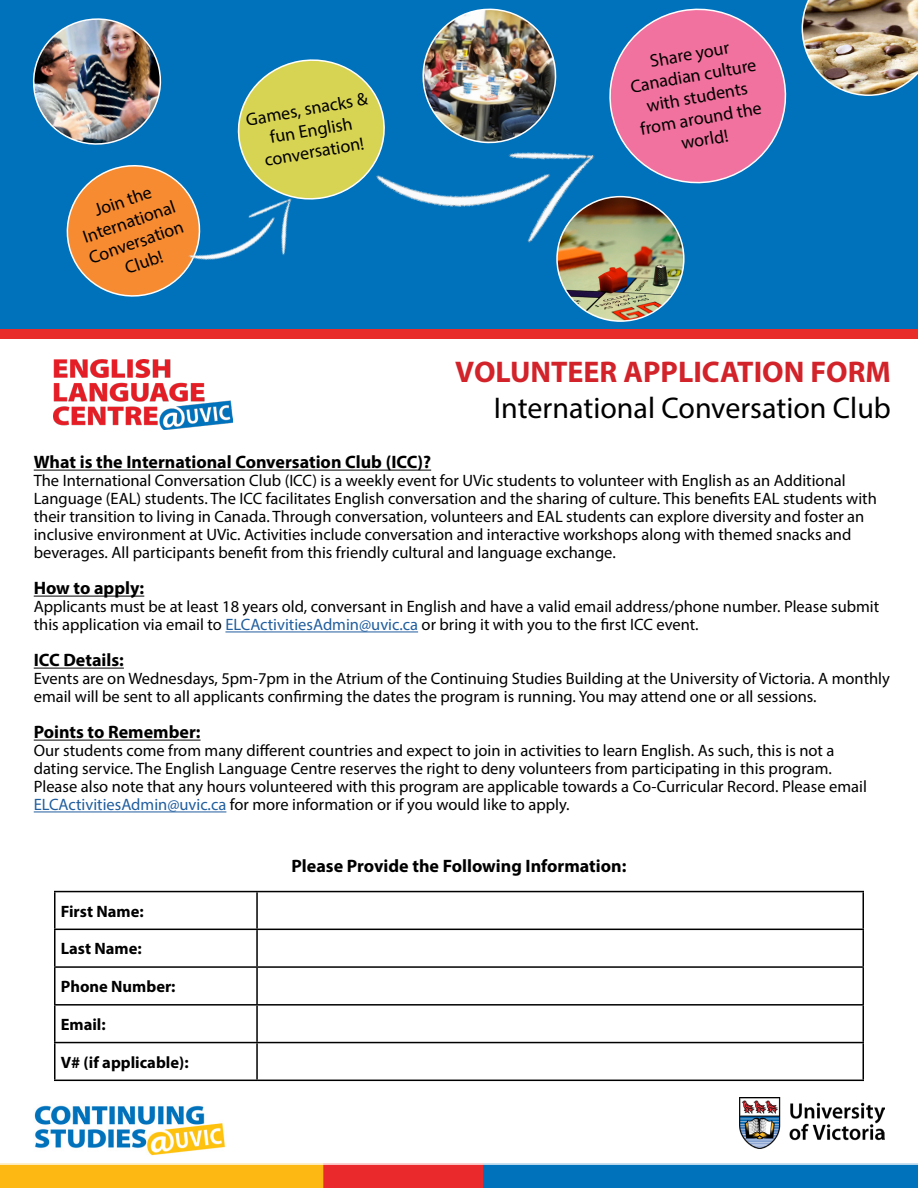
<style>
.page{position:relative;width:918px;height:1188px;background:#fff}
.page>*{position:absolute;margin:0;border:0;box-sizing:border-box;transform-origin:0 0}
.t1{font:30px "Myriad Pro";color:#000}
.t2{font:700 30px "Myriad Pro";color:#d2232a}
.t3{font:18px/21.6px "Myriad Pro";color:#000;text-align:center}
.t4{font:700 18px "Myriad Pro";color:#000}
.t5{font:16.5px/18px "Myriad Pro";color:#000}
.t6{font:700 16.5px "Myriad Pro";color:#000}
.s1{color:#215e9e}
</style>
<div class="page">
<div style="left:0;top:0;width:918px;height:339px;background:#0072bc"></div>
<svg style="left:66px;top:165px;width:111px;height:132px"></svg>
<svg style="left:237px;top:59px;width:120px;height:101px;background:#bbc765"></svg>
<svg style="left:625px;top:8px;width:162px;height:176px"></svg>
<img style="left:675px;top:226px;width:8px;height:66px">
<img style="left:429px;top:8px;width:121px;height:38px">
<img style="left:32px;top:18px;width:130px;height:127px">
<img style="left:802px;top:0;width:116px;height:96px">
<img style="left:177px;top:160px;width:180px;height:120px">
<img style="left:357px;top:46px;width:318px;height:276px">
<hr style="left:34px;top:470px;width:397px;height:1px;background:#000">
<hr style="left:34px;top:596px;width:110px;height:1px;background:#000">
<hr style="left:225px;top:632px;width:193px;height:1px;background:#215e9e">
<hr style="left:34px;top:668px;width:90px;height:1px;background:#000">
<hr style="left:34px;top:740px;width:167px;height:1px;background:#000">
<hr style="left:34px;top:812px;width:192px;height:1px;background:#215e9e">
<svg style="left:0;top:1163px;width:918px;height:25px;background:#898570"></svg>
<img style="left:740px;top:1098px;width:145px;height:51px">
<div style="left:0;top:329px;width:918px;height:10px;background:#e82c2a"></div>
<hr style="left:54px;top:891px;width:203px;height:1px;background:#000">
<hr style="left:54px;top:892px;width:2px;height:37px;background:#000">
<hr style="left:257px;top:891px;width:607px;height:1px;background:#000">
<hr style="left:256px;top:892px;width:2px;height:37px;background:#000">
<hr style="left:862px;top:892px;width:2px;height:37px;background:#000">
<hr style="left:54px;top:929px;width:203px;height:1px;background:#000">
<hr style="left:54px;top:930px;width:2px;height:36px;background:#000">
<hr style="left:257px;top:929px;width:607px;height:1px;background:#000">
<hr style="left:256px;top:930px;width:2px;height:36px;background:#000">
<hr style="left:862px;top:930px;width:2px;height:36px;background:#000">
<hr style="left:54px;top:966px;width:203px;height:2px;background:#000">
<hr style="left:54px;top:968px;width:2px;height:36px;background:#000">
<hr style="left:257px;top:966px;width:607px;height:2px;background:#000">
<hr style="left:256px;top:968px;width:2px;height:36px;background:#000">
<hr style="left:862px;top:968px;width:2px;height:36px;background:#000">
<hr style="left:54px;top:1004px;width:203px;height:2px;background:#000">
<hr style="left:54px;top:1006px;width:2px;height:36px;background:#000">
<hr style="left:257px;top:1004px;width:607px;height:2px;background:#000">
<hr style="left:256px;top:1006px;width:2px;height:36px;background:#000">
<hr style="left:862px;top:1006px;width:2px;height:36px;background:#000">
<hr style="left:54px;top:1042px;width:203px;height:1px;background:#000">
<hr style="left:54px;top:1043px;width:2px;height:37px;background:#000">
<hr style="left:257px;top:1042px;width:607px;height:1px;background:#000">
<hr style="left:256px;top:1043px;width:2px;height:37px;background:#000">
<hr style="left:862px;top:1043px;width:2px;height:37px;background:#000">
<hr style="left:54px;top:1080px;width:203px;height:1px;background:#000">
<hr style="left:257px;top:1080px;width:607px;height:1px;background:#000">
<img style="left:34px;top:1105px;width:192px;height:51px">
<img style="left:54px;top:360px;width:178px;height:70px">
<p class="t3" style="left:72px;top:207px;width:101px;rotate:-19deg">Join the<br>International<br>Conversation<br>Club!</p>
<p class="t3" style="left:244px;top:109px;width:125px;rotate:-10deg">Games, snacks &amp; fun English conversation!</p>
<p class="t3" style="left:625px;top:54px;width:129px;rotate:-10deg">Share your<br>Canadian culture with students from around the world!</p>
<h1 class="t2" style="left:455px;top:352px;width:437px">VOLUNTEER APPLICATION FORM</h1>
<h1 class="t1" style="left:494px;top:390px;width:399px">International Conversation Club</h1>
<p class="t4" style="left:34px;top:450px;width:399px">What is the International Conversation Club (ICC)?</p>
<p class="t5" style="left:34px;top:472px;width:845px">The International Conversation Club (ICC) is a weekly event for UVic students to volunteer with English as an Additional Language (EAL) students. The ICC facilitates English conversation and the sharing of culture. This benefits EAL students with their transition to living in Canada. Through conversation, volunteers and EAL students can explore diversity and foster an inclusive environment at UVic. Activities include conversation and interactive workshops along with themed snacks and beverages. All participants benefit from this friendly cultural and language exchange.</p>
<p class="t4" style="left:34px;top:576px;width:112px">How to apply:</p>
<p class="t5" style="left:34px;top:598px;width:847px">Applicants must be at least 18 years old, conversant in English and have a valid email address/phone number. Please submit this application via email to <span class="s1">ELCActivitiesAdmin@uvic.ca</span> or bring it with you to the first ICC event.</p>
<p class="t4" style="left:34px;top:648px;width:92px">ICC Details:</p>
<p class="t5" style="left:34px;top:670px;width:858px">Events are on Wednesdays, 5pm-7pm in the Atrium of the Continuing Studies Building at the University of Victoria. A monthly email will be sent to all applicants confirming the dates the program is running. You may attend one or all sessions.</p>
<p class="t4" style="left:34px;top:720px;width:168px">Points to Remember:</p>
<p class="t5" style="left:34px;top:742px;width:835px">Our students come from many different countries and expect to join in activities to learn English. As such, this is not a dating service. The English Language Centre reserves the right to deny volunteers from participating in this program.<br>Please also note that any hours volunteered with this program are applicable towards a Co-Curricular Record. Please email <span class="s1">ELCActivitiesAdmin@uvic.ca</span> for more information or if you would like to apply.</p>
<p class="t6" style="left:61px;top:900px;width:84px">First Name:</p>
<p class="t6" style="left:61px;top:938px;width:83px">Last Name:</p>
<p class="t6" style="left:61px;top:976px;width:116px">Phone Number:</p>
<p class="t6" style="left:61px;top:1014px;width:47px">Email:</p>
<p class="t6" style="left:61px;top:1051px;width:129px">V# (if applicable):</p>
<p class="t4" style="left:292px;top:855px;width:336px">Please Provide the Following Information:</p>
</div>
